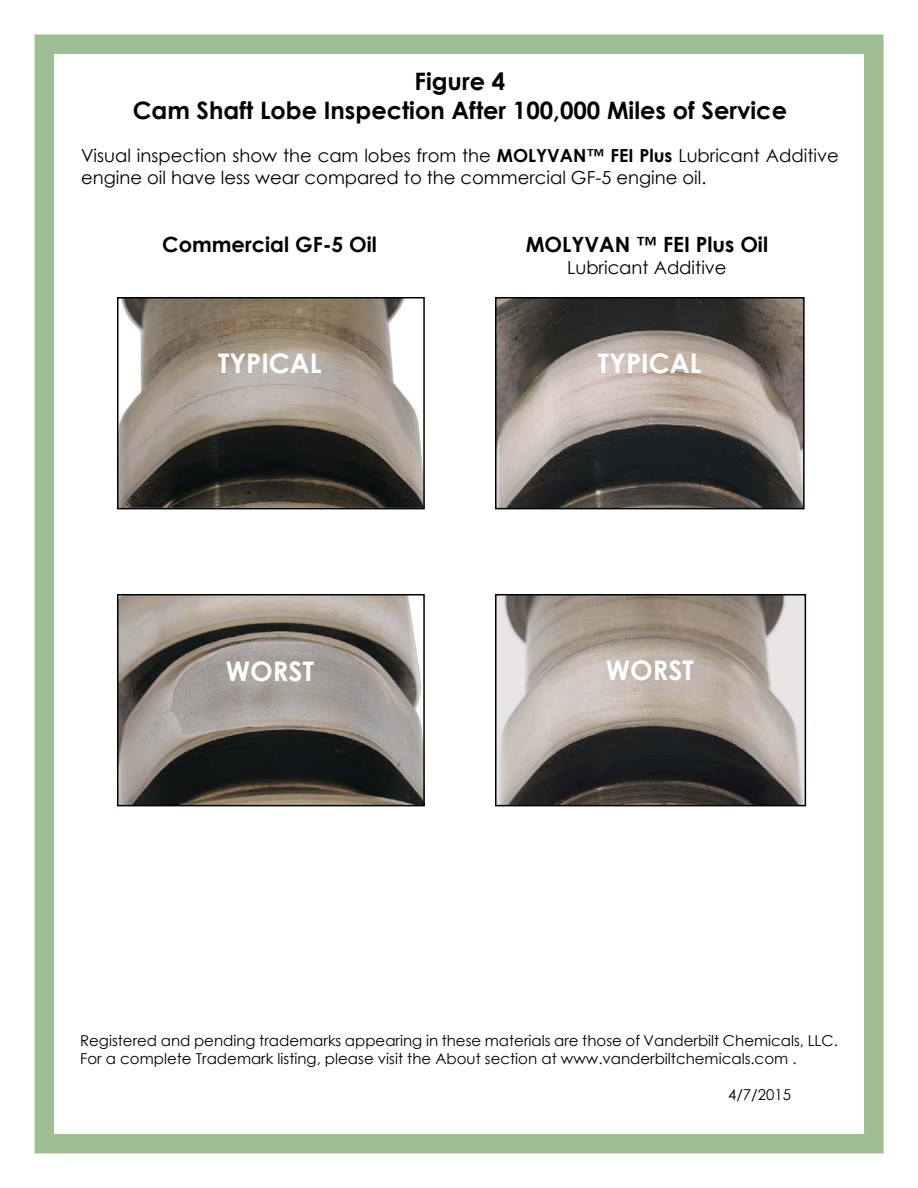
<style>
.page{position:relative;width:918px;height:1188px;background:#fff}
.page>*{position:absolute;margin:0;border:0;box-sizing:border-box;transform-origin:0 0}
.t1{font:700 27px "Century Gothic";color:#fff}
.t2{font:700 24px/28.8px "Century Gothic";color:#000;text-align:center}
.t3{font:700 21px "Century Gothic";color:#000}
.t4{font:18px/21.6px "Century Gothic";color:#000}
.t5{font:15px/18px "Century Gothic";color:#000}
.s1{font-weight:700}
</style>
<div class="page">
<div style="left:35px;top:34px;width:849px;height:1119px;border:20px solid #a0be94"></div>
<img style="left:120px;top:300px;width:302px;height:206px">
<div style="left:117px;top:297px;width:308px;height:212px;border:2px solid #000"></div>
<img style="left:120px;top:597px;width:302px;height:206px">
<div style="left:117px;top:594px;width:308px;height:212px;border:2px solid #000"></div>
<img style="left:498px;top:300px;width:304px;height:206px">
<div style="left:495px;top:297px;width:310px;height:212px;border:2px solid #000"></div>
<img style="left:498px;top:597px;width:305px;height:206px">
<div style="left:495px;top:594px;width:311px;height:212px;border:2px solid #000"></div>
<h2 class="t2" style="left:133px;top:66px;width:656px">Figure 4<br>Cam Shaft Lobe Inspection After 100,000 Miles of Service</h2>
<p class="t4" style="left:81px;top:144px;width:759px">Visual inspection show the cam lobes from the <span class="s1">MOLYVAN™ FEI Plus</span> Lubricant Additive engine oil have less wear compared to the commercial GF-5 engine oil.</p>
<h3 class="t3" style="left:162px;top:229px;width:216px">Commercial GF-5 Oil</h3>
<h3 class="t3" style="left:526px;top:229px;width:244px">MOLYVAN ™ FEI Plus Oil</h3>
<p class="t4" style="left:567px;top:256px;width:161px">Lubricant Additive</p>
<h1 class="t1" style="left:218px;top:343px;width:105px">TYPICAL</h1>
<h1 class="t1" style="left:598px;top:343px;width:105px">TYPICAL</h1>
<h1 class="t1" style="left:226px;top:651px;width:90px">WORST</h1>
<h1 class="t1" style="left:606px;top:650px;width:90px">WORST</h1>
<p class="t5" style="left:80px;top:1032px;width:759px">Registered and pending trademarks appearing in these materials are those of Vanderbilt Chemicals, LLC.<br>For a complete Trademark listing, please visit the About section at www.vanderbiltchemicals.com .</p>
<p class="t5" style="left:728px;top:1086px;width:64px">4/7/2015</p>
</div>
